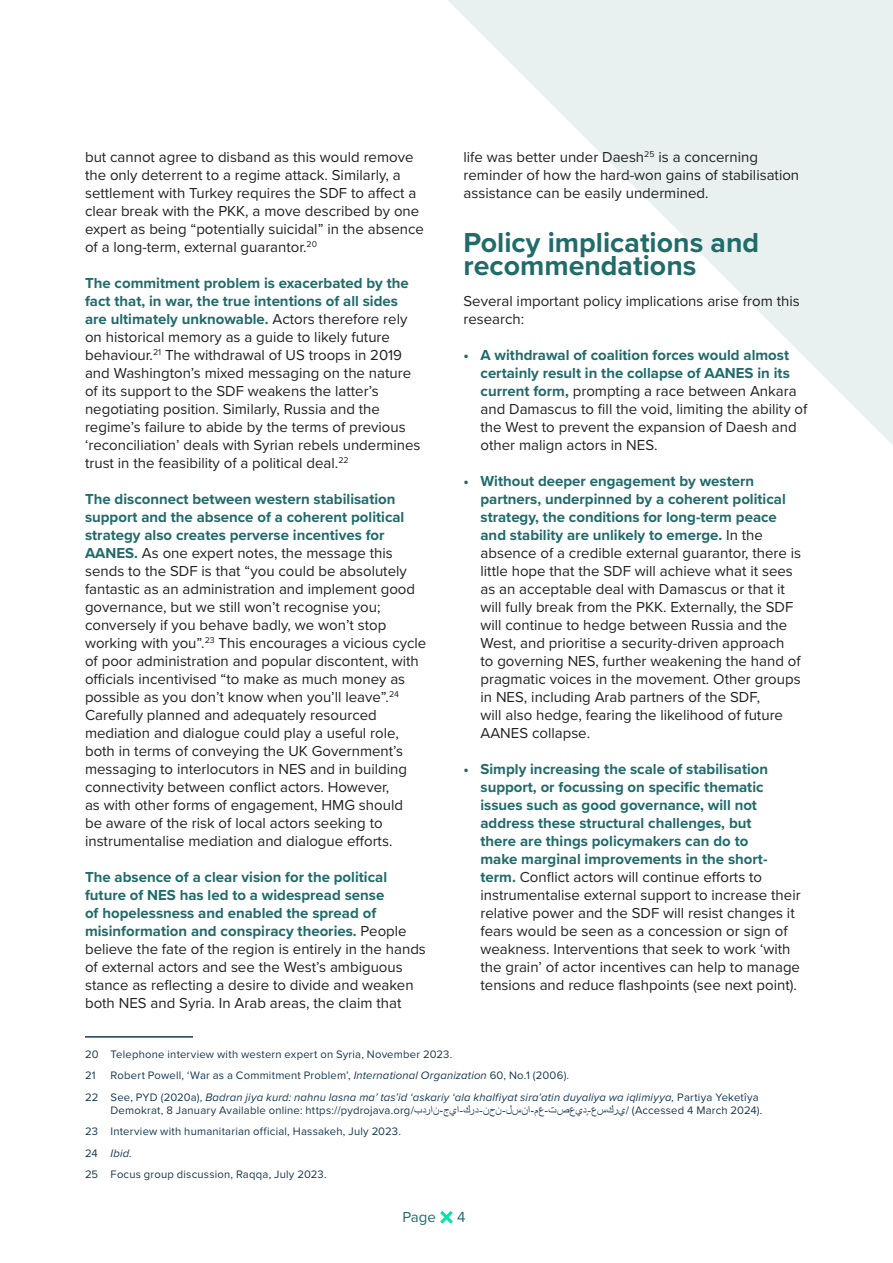
<style>
.page{position:relative;width:893px;height:1263px;background:#fff}
.page>*{position:absolute;margin:0;border:0;box-sizing:border-box;transform-origin:0 0}
.t1{font:700 28.5px/22.5px "Proxima Nova";color:#206c6a}
.Normal_para{font:15px/18px "Proxima Nova";color:#222}
.t2{font:15px "Proxima Nova";color:#216b6b}
.Footnotes{font:11.25px/13.5px "Proxima Nova";letter-spacing:.02em;color:#183a53}
.Footnotes-2{font:11.25px "Times New Roman";color:#183a53}
.Footnotes-3{font:italic 11.25px "Proxima Nova";color:#183a53}
.s1{font-weight:700;color:#216b6b}
.s2{font-style:italic}
.s3{font-family:"Times New Roman"}
.s4{font-family:"Proxima Nova"}
.s5{font-style:normal}
</style>
<div class="page">
<svg style="left:448px;top:0;width:445px;height:445px;fill:#ecf2f2"></svg>
<svg style="left:440px;top:1211px;width:13px;height:13px"></svg>
<hr style="left:85px;top:1036px;width:108px;height:1px;background:#183a53">
<p class="Normal_para" style="left:463px;top:147px;width:337px">life was better under Daesh<sup>25</sup> is a concerning reminder of how the hard-won gains of stabilisation assistance can be easily undermined.</p>
<p class="t1" style="left:463px;top:231px;width:297px">Policy implications and recommendations</p>
<p class="Normal_para" style="left:463px;top:291px;width:338px">Several important policy implications arise from this research:</p>
<p class="Normal_para" style="left:480px;top:345px;width:328px;text-indent:-17px"><span class="s1">• A withdrawal of coalition forces would almost certainly result in the collapse of AANES in its current form,</span> prompting a race between Ankara and Damascus to fill the void, limiting the ability of the West to prevent the expansion of Daesh and other malign actors in NES.</p>
<p class="Normal_para" style="left:480px;top:471px;width:322px;text-indent:-17px"><span class="s1">• Without deeper engagement by western partners, underpinned by a coherent political strategy, the conditions for long-term peace and stability are unlikely to emerge.</span> In the absence of a credible external guarantor, there is little hope that the SDF will achieve what it sees as an acceptable deal with Damascus or that it will fully break from the PKK. Externally, the SDF will continue to hedge between Russia and the West, and prioritise a security-driven approach to governing NES, further weakening the hand of pragmatic voices in the movement. Other groups in NES, including Arab partners of the SDF,<br>will also hedge, fearing the likelihood of future AANES collapse.</p>
<p class="Normal_para" style="left:480px;top:759px;width:322px;text-indent:-17px"><span class="s1">• Simply increasing the scale of stabilisation support, or focussing on specific thematic issues such as good governance, will not address these structural challenges, but<br>there are things policymakers can do to<br>make marginal improvements in the short&shy;term.</span> Conflict actors will continue efforts to instrumentalise external support to increase their relative power and the SDF will resist changes it fears would be seen as a concession or sign of weakness. Interventions that seek to work ‘with the grain’ of actor incentives can help to manage tensions and reduce flashpoints (see next point).</p>
<p class="Normal_para" style="left:85px;top:147px;width:340px">but cannot agree to disband as this would remove the only deterrent to a regime attack. Similarly, a settlement with Turkey requires the SDF to affect a clear break with the PKK, a move described by one expert as being “potentially suicidal” in the absence of a long-term, external guarantor.<sup>20</sup></p>
<p class="Normal_para" style="left:85px;top:273px;width:337px"><span class="s1">The commitment problem is exacerbated by the fact that, in war, the true intentions of all sides are ultimately unknowable.</span> Actors therefore rely on historical memory as a guide to likely future behaviour.<sup>21</sup> The withdrawal of US troops in 2019 and Washington’s mixed messaging on the nature of its support to the SDF weakens the latter’s negotiating position. Similarly, Russia and the regime’s failure to abide by the terms of previous ‘reconciliation’ deals with Syrian rebels undermines trust in the feasibility of a political deal.<sup>22</sup></p>
<p class="Normal_para" style="left:85px;top:489px;width:343px"><span class="s1">The disconnect between western stabilisation support and the absence of a coherent political strategy also creates perverse incentives for AANES.</span> As one expert notes, the message this sends to the SDF is that “you could be absolutely fantastic as an administration and implement good governance, but we still won’t recognise you; conversely if you behave badly, we won’t stop working with you”.<sup>23</sup> This encourages a vicious cycle of poor administration and popular discontent, with officials incentivised “to make as much money as possible as you don’t know when you’ll leave”.<sup>24<br></sup>Carefully planned and adequately resourced mediation and dialogue could play a useful role, both in terms of conveying the UK Government’s messaging to interlocutors in NES and in building connectivity between conflict actors. However,<br>as with other forms of engagement, HMG should<br>be aware of the risk of local actors seeking to instrumentalise mediation and dialogue efforts.</p>
<p class="Normal_para" style="left:85px;top:867px;width:342px"><span class="s1">The absence of a clear vision for the political future of NES has led to a widespread sense<br>of hopelessness and enabled the spread of misinformation and conspiracy theories.</span> People believe the fate of the region is entirely in the hands of external actors and see the West’s ambiguous stance as reflecting a desire to divide and weaken both NES and Syria. In Arab areas, the claim that</p>
<p class="Footnotes" style="left:85px;top:1047px;width:369px">20 Telephone interview with western expert on Syria, November 2023.</p>
<p class="Footnotes" style="left:85px;top:1068px;width:12px">21</p>
<p class="Footnotes" style="left:111px;top:1068px;width:460px">Robert Powell, ‘War as a Commitment Problem’, <span class="s2">International Organization</span> 60, No.1 (2006).</p>
<p class="Footnotes" style="left:111px;top:1090px;width:650px;text-indent:-26px">22 See, PYD (2020a), <span class="s2">Badran jiya kurd: nahnu lasna ma’ tas’id ‘askariy ‘ala khalfiyat sira’atin duyaliya wa iqlimiyya,</span> Partiya Yeketîya<br>Demokrat, 8 January Available online: https://pydrojava.org/<span class="s3">ب نارد - ا</span></p>
<p class="Footnotes-2" style="left:444px;top:1103px;width:320px">يج - د ر ك - نحن - سل ا ن - ع م - ت ص يع د ٍ - سع ير ك <span class="s4">/ )Accessed 4 March 2024).</span></p>
<p class="Footnotes" style="left:85px;top:1124px;width:317px">23 Interview with humanitarian official, Hassakeh, July 2023.</p>
<p class="Footnotes-3" style="left:85px;top:1144px;width:48px"><span class="s5">24</span> Ibid.</p>
<p class="Footnotes" style="left:85px;top:1167px;width:243px">25 Focus group discussion, Raqqa, July 2023.</p>
<p class="t2" style="left:402px;top:1206px;width:35px">Page</p>
<p class="t2" style="left:457px;top:1206px;width:10px">4</p>
</div>
